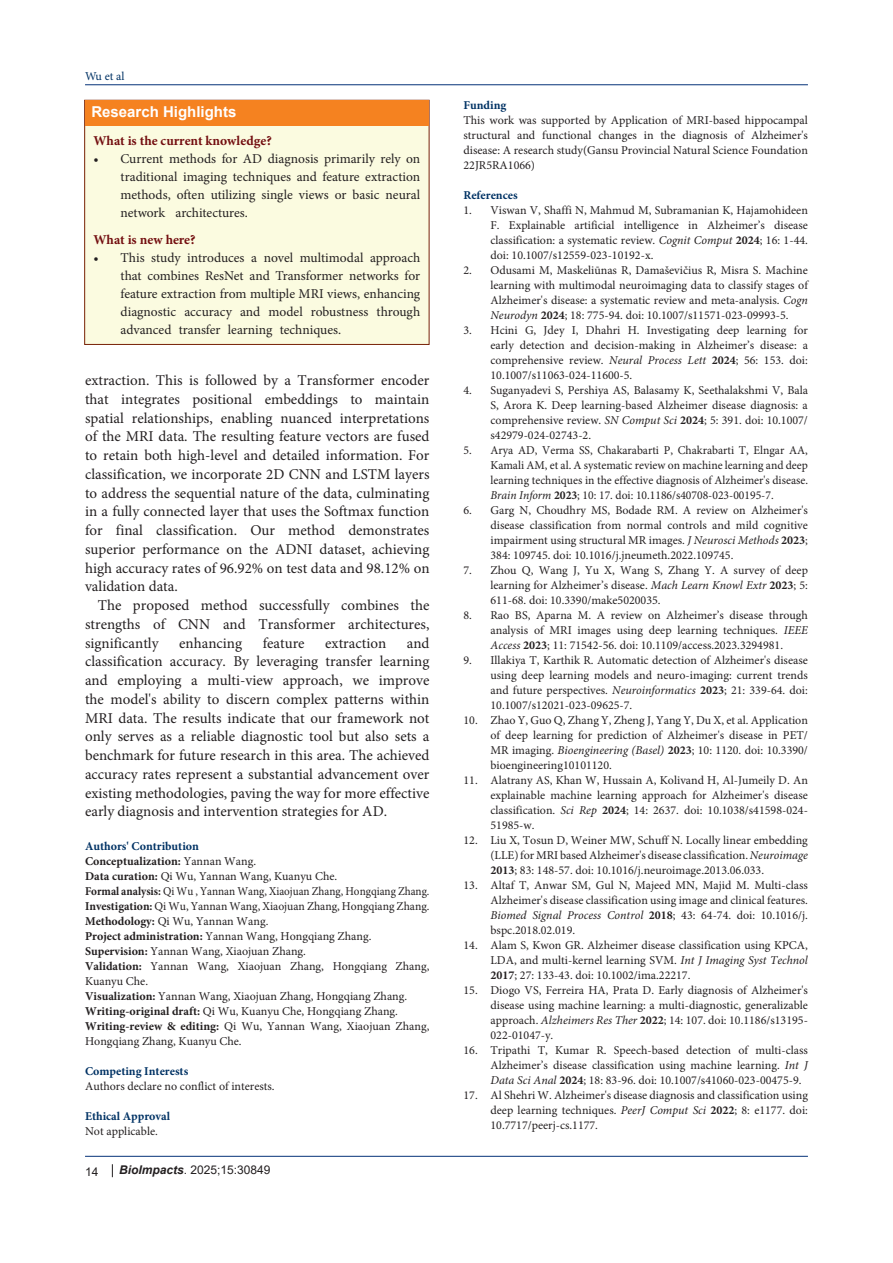
<style>
.page{position:relative;width:893px;height:1263px;background:#fff}
.page>*{position:absolute;margin:0;border:0;box-sizing:border-box;transform-origin:0 0}
.t1{font:15px/18.8px "Minion Pro";color:#231f20;text-align:justify}
.t2{font:700 15px "Arial";color:#fff}
.t3{font:13.5px/18px "Minion Pro";color:#231f20;text-align:justify}
.BT{font:700 13.5px "Minion Pro";color:#730e10}
.t4{font:12px/15px "Minion Pro";color:#231f20;text-align:justify}
.heading_1{font:700 12px "Minion Pro";color:#003264}
.t5{font:12px "Minion Pro";color:#231f20;scale:.93 1}
.t6{font:700 12px "Minion Pro";color:#231f20}
.t7{font:12px "Arial";color:#231f20}
.t8{font:12px "Minion Pro";color:#003264}
.s1{font-weight:400}
.s2{font-weight:700}
.s3{font-weight:700;font-style:italic}
.s4{font-style:italic}
</style>
<div class="page">
<hr style="left:85px;top:84px;width:723px;height:1px;background:#053278">
<hr style="left:85px;top:1156px;width:723px;height:1px;background:#053278">
<svg style="left:112px;top:1164px;width:1px;height:13px"></svg>
<div style="left:85px;top:100px;width:344px;height:244px;background:#fbfbe0"></div>
<div style="left:85px;top:100px;width:344px;height:25px;background:#f58220"></div>
<p class="t8" style="left:85px;top:68px;width:41px">Wu et al</p>
<p class="t2" style="left:91px;top:101px;width:147px">Research Highlights</p>
<p class="BT" style="left:94px;top:132px;width:180px">What is the current knowledge?</p>
<p class="t3" style="left:121px;top:150px;width:301px;text-indent:-27px">• Current methods for AD diagnosis primarily rely on traditional imaging techniques and feature extraction methods, often utilizing single views or basic neural network architectures.</p>
<p class="BT" style="left:94px;top:230px;width:104px">What is new here?</p>
<p class="t3" style="left:121px;top:249px;width:301px;text-indent:-27px">• This study introduces a novel multimodal approach that combines ResNet and Transformer networks for feature extraction from multiple MRI views, enhancing diagnostic accuracy and model robustness through advanced transfer learning techniques.</p>
<p class="t1" style="left:85px;top:371px;width:346px">extraction. This is followed by a Transformer encoder that integrates positional embeddings to maintain spatial relationships, enabling nuanced interpretations of the MRI data. The resulting feature vectors are fused to retain both high-level and detailed information. For classification, we incorporate 2D CNN and LSTM layers to address the sequential nature of the data, culminating in a fully connected layer that uses the Softmax function for final classification. Our method demonstrates superior performance on the ADNI dataset, achieving high accuracy rates of 96.92% on test data and 98.12% on validation data.</p>
<p class="t1" style="left:85px;top:596px;width:346px;text-indent:13px">The proposed method successfully combines the strengths of CNN and Transformer architectures, significantly</p>
<p class="t1" style="left:85px;top:633px;width:346px;text-indent:322px">and classification accuracy. By leveraging transfer learning and employing a multi-view approach, we improve the model's ability to discern complex patterns within MRI data. The results indicate that our framework not only serves as a reliable diagnostic tool but also sets a benchmark for future research in this area. The achieved accuracy rates represent a substantial advancement over existing methodologies, paving the way for more effective early diagnosis and intervention strategies for AD.</p>
<p class="heading_1" style="left:85px;top:838px;width:115px">Authors' Contribution</p>
<p class="t6" style="left:85px;top:853px;width:173px">Conceptualization: <span class="s1">Yannan Wang.</span></p>
<p class="t4" style="left:85px;top:869px;width:254px"><span class="s2">Data curation:</span> Qi Wu, Yannan Wang, Kuanyu Che.</p>
<p class="t5" style="left:85px;top:883px;width:372px"><span class="s2">Formal analysis:</span> Qi Wu , Yannan Wang, Xiaojuan Zhang, Hongqiang Zhang.</p>
<p class="t4" style="left:85px;top:899px;width:346px"><span class="s2">Investigation:</span> Qi Wu, Yannan Wang, Xiaojuan Zhang, Hongqiang Zhang.</p>
<p class="t4" style="left:85px;top:914px;width:185px"><span class="s2">Methodology:</span> Qi Wu, Yannan Wang.</p>
<p class="t4" style="left:85px;top:929px;width:288px"><span class="s2">Project administration:</span> Yannan Wang, Hongqiang Zhang.</p>
<p class="t4" style="left:85px;top:944px;width:222px"><span class="s2">Supervision:</span> Yannan Wang, Xiaojuan Zhang.</p>
<p class="t4" style="left:85px;top:959px;width:346px"><span class="s2">Validation:</span> Yannan Wang, Xiaojuan Zhang, Hongqiang Zhang,<br>Kuanyu Che.</p>
<p class="t4" style="left:85px;top:989px;width:324px"><span class="s2">Visualization:</span> Yannan Wang, Xiaojuan Zhang, Hongqiang Zhang.</p>
<p class="t4" style="left:85px;top:1004px;width:314px"><span class="s2">Writing-original draft:</span> Qi Wu, Kuanyu Che, Hongqiang Zhang.</p>
<p class="t4" style="left:85px;top:1019px;width:346px"><span class="s2">Writing-review &amp; editing:</span> Qi Wu, Yannan Wang, Xiaojuan Zhang,<br>Hongqiang Zhang, Kuanyu Che.</p>
<p class="heading_1" style="left:85px;top:1063px;width:105px">Competing Interests</p>
<p class="t4" style="left:85px;top:1079px;width:191px">Authors declare no conflict of interests.</p>
<p class="heading_1" style="left:85px;top:1108px;width:87px">Ethical Approval</p>
<p class="t4" style="left:85px;top:1124px;width:74px">Not applicable.</p>
<p class="t1" style="left:179px;top:633px;width:64px">enhancing</p>
<p class="t1" style="left:263px;top:633px;width:43px">feature</p>
<p class="t1" style="left:325px;top:633px;width:62px">extraction</p>
<p class="t7" style="left:85px;top:1163px;width:15px">14</p>
<p class="t7" style="left:119px;top:1162px;width:153px"><span class="s3">BioImpacts</span>. 2025;15:30849</p>
<p class="heading_1" style="left:463px;top:96px;width:44px">Funding</p>
<p class="t4" style="left:463px;top:112px;width:346px">This work was supported by Application of MRI-based hippocampal structural and functional changes in the diagnosis of Alzheimer's disease: A research study(Gansu Provincial Natural Science Foundation 22JR5RA1066)</p>
<p class="heading_1" style="left:463px;top:186px;width:56px">References</p>
<p class="t4" style="left:490px;top:202px;width:319px;text-indent:-27px">1. Viswan V, Shaffi N, Mahmud M, Subramanian K, Hajamohideen F. Explainable artificial intelligence in Alzheimer’s disease classification: a systematic review. <span class="s4">Cognit Comput</span> <span class="s2">2024</span>; 16: 1-44. doi: 10.1007/s12559-023-10192-x.</p>
<p class="t4" style="left:490px;top:262px;width:319px;text-indent:-27px">2. Odusami M, Maskeliūnas R, Damaševičius R, Misra S. Machine learning with multimodal neuroimaging data to classify stages of Alzheimer's disease: a systematic review and meta-analysis. <span class="s4">Cogn Neurodyn</span> <span class="s2">2024</span>; 18: 775-94. doi: 10.1007/s11571-023-09993-5.</p>
<p class="t4" style="left:490px;top:322px;width:319px;text-indent:-27px">3. Hcini G, Jdey I, Dhahri H. Investigating deep learning for early detection and decision-making in Alzheimer’s disease: a comprehensive review. <span class="s4">Neural Process Lett</span> <span class="s2">2024</span>; 56: 153. doi:<br>10.1007/s11063-024-11600-5.</p>
<p class="t4" style="left:490px;top:382px;width:319px;text-indent:-27px">4. Suganyadevi S, Pershiya AS, Balasamy K, Seethalakshmi V, Bala S, Arora K. Deep learning-based Alzheimer disease diagnosis: a comprehensive review. <span class="s4">SN Comput Sci</span> <span class="s2">2024</span>; 5: 391. doi: 10.1007/ s42979-024-02743-2.</p>
<p class="t4" style="left:490px;top:442px;width:319px;text-indent:-27px">5. Arya AD, Verma SS, Chakarabarti P, Chakrabarti T, Elngar AA, Kamali AM, et al. A systematic review on machine learning and deep learning techniques in the effective diagnosis of Alzheimer's disease.<br><span class="s4">Brain Inform</span> <span class="s2">2023</span>; 10: 17. doi: 10.1186/s40708-023-00195-7.</p>
<p class="t4" style="left:490px;top:502px;width:319px;text-indent:-27px">6. Garg N, Choudhry MS, Bodade RM. A review on Alzheimer's disease classification from normal controls and mild cognitive impairment using structural MR images. <span class="s4">J Neurosci Methods</span> <span class="s2">2023</span>; 384: 109745. doi: 10.1016/j.jneumeth.2022.109745.</p>
<p class="t4" style="left:490px;top:562px;width:319px;text-indent:-27px">7. Zhou Q, Wang J, Yu X, Wang S, Zhang Y. A survey of deep learning for Alzheimer’s disease. <span class="s4">Mach Learn Knowl Extr</span> <span class="s2">2023</span>; 5:<br>611-68. doi: 10.3390/make5020035.</p>
<p class="t4" style="left:490px;top:607px;width:319px;text-indent:-27px">8. Rao BS, Aparna M. A review on Alzheimer’s disease through analysis of MRI images using deep learning techniques. <span class="s4">IEEE Access</span> <span class="s2">2023</span>; 11: 71542-56. doi: 10.1109/access.2023.3294981.</p>
<p class="t4" style="left:490px;top:652px;width:319px;text-indent:-27px">9. Illakiya T, Karthik R. Automatic detection of Alzheimer's disease using deep learning models and neuro-imaging: current trends and future perspectives. <span class="s4">Neuroinformatics</span> <span class="s2">2023</span>; 21: 339-64. doi:<br>10.1007/s12021-023-09625-7.</p>
<p class="t4" style="left:490px;top:712px;width:319px;text-indent:-27px">10. Zhao Y, Guo Q, Zhang Y, Zheng J, Yang Y, Du X, et al. Application of deep learning for prediction of Alzheimer's disease in PET/ MR imaging. <span class="s4">Bioengineering (Basel)</span> <span class="s2">2023</span>; 10: 1120. doi: 10.3390/ bioengineering10101120.</p>
<p class="t4" style="left:490px;top:772px;width:319px;text-indent:-27px">11. Alatrany AS, Khan W, Hussain A, Kolivand H, Al-Jumeily D. An explainable machine learning approach for Alzheimer's disease classification. <span class="s4">Sci Rep</span> <span class="s2">2024</span>; 14: 2637. doi: 10.1038/s41598-024- 51985-w.</p>
<p class="t4" style="left:490px;top:832px;width:319px;text-indent:-27px">12. Liu X, Tosun D, Weiner MW, Schuff N. Locally linear embedding (LLE) for MRI based Alzheimer's disease classification. <span class="s4">Neuroimage </span><span class="s2">2013</span>; 83: 148-57. doi: 10.1016/j.neuroimage.2013.06.033.</p>
<p class="t4" style="left:490px;top:877px;width:319px;text-indent:-27px">13. Altaf T, Anwar SM, Gul N, Majeed MN, Majid M. Multi-class Alzheimer's disease classification using image and clinical features.<br><span class="s4">Biomed Signal Process Control</span> <span class="s2">2018</span>; 43: 64-74. doi: 10.1016/j. bspc.2018.02.019.</p>
<p class="t4" style="left:490px;top:937px;width:319px;text-indent:-27px">14. Alam S, Kwon GR. Alzheimer disease classification using KPCA, LDA, and multi-kernel learning SVM. <span class="s4">Int J Imaging Syst Technol </span><span class="s2">2017</span>; 27: 133-43. doi: 10.1002/ima.22217.</p>
<p class="t4" style="left:490px;top:982px;width:319px;text-indent:-27px">15. Diogo VS, Ferreira HA, Prata D. Early diagnosis of Alzheimer's disease using machine learning: a multi-diagnostic, generalizable approach. <span class="s4">Alzheimers Res Ther</span> <span class="s2">2022</span>; 14: 107. doi: 10.1186/s13195- 022-01047-y.</p>
<p class="t4" style="left:490px;top:1042px;width:319px;text-indent:-27px">16. Tripathi T, Kumar R. Speech-based detection of multi-class Alzheimer’s disease classification using machine learning. <span class="s4">Int J Data Sci Anal</span> <span class="s2">2024</span>; 18: 83-96. doi: 10.1007/s41060-023-00475-9.</p>
<p class="t4" style="left:490px;top:1087px;width:319px;text-indent:-27px">17. Al Shehri W. Alzheimer's disease diagnosis and classification using deep learning techniques. <span class="s4">PeerJ Comput Sci</span> <span class="s2">2022</span>; 8: e1177. doi:<br>10.7717/peerj-cs.1177.</p>
</div>
